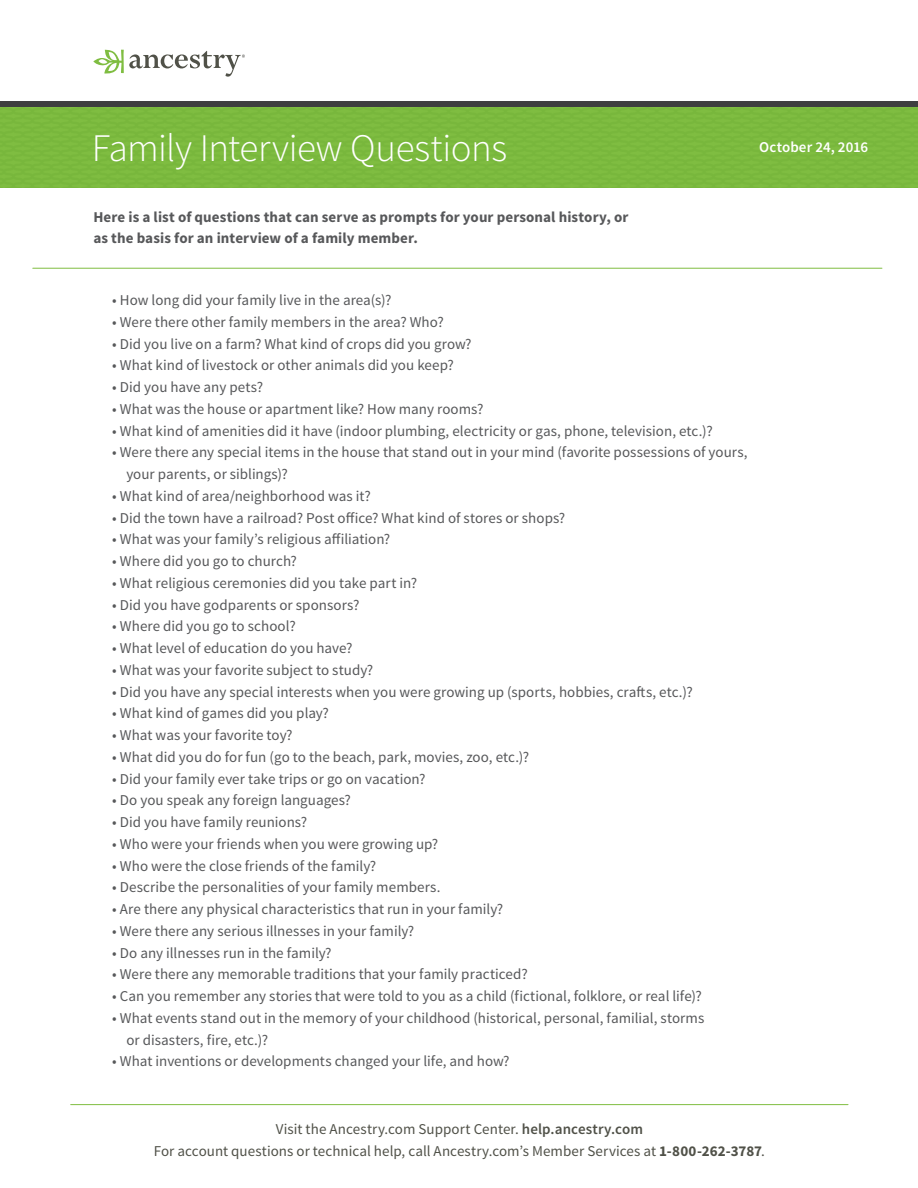
<style>
.page{position:relative;width:918px;height:1188px;background:#fff}
.page>*{position:absolute;margin:0;border:0;box-sizing:border-box;transform-origin:0 0}
.t1{font:300 39px "Source Sans Pro";letter-spacing:-.01em;color:#fff}
.t2{font:15px/21.8px "Source Sans Pro";color:#57585a}
.t3{font:15px/22.5px "Source Sans Pro";letter-spacing:.005em;color:#505148;text-align:center}
.t4{font:700 15px/21px "Source Sans Pro";letter-spacing:.005em;color:#57585a}
.t5{font:600 15px "Source Sans Pro";letter-spacing:.005em;color:#fff}
.s1{font-weight:600}
.s2{font-weight:700}
</style>
<div class="page">
<svg style="left:93px;top:49px;width:152px;height:28px"></svg>
<div style="left:0;top:107px;width:918px;height:81px;background:#7bb93e"></div>
<div style="left:0;top:102px;width:918px;height:5px;background:#3e3e3f"></div>
<hr style="left:33px;top:268px;width:849px;height:1px;background:#7fbd41">
<hr style="left:71px;top:1104px;width:777px;height:1px;background:#7fbd41">
<h1 class="t1" style="left:92px;top:124px;width:417px">Family Interview Questions</h1>
<p class="t4" style="left:93px;top:207px;width:537px">Here is a list of questions that can serve as prompts for your personal history, or as the basis for an interview of a family member.</p>
<p class="t5" style="left:759px;top:137px;width:111px">October 24, 2016</p>
<p class="t2" style="left:112px;top:289px;width:281px">• How long did your family live in the area(s)?</p>
<p class="t2" style="left:112px;top:311px;width:333px">• Were there other family members in the area? Who?</p>
<p class="t2" style="left:112px;top:333px;width:361px">• Did you live on a farm? What kind of crops did you grow?</p>
<p class="t2" style="left:112px;top:355px;width:343px">• What kind of livestock or other animals did you keep?</p>
<p class="t2" style="left:112px;top:376px;width:152px">• Did you have any pets?</p>
<p class="t2" style="left:112px;top:398px;width:373px">• What was the house or apartment like? How many rooms?</p>
<p class="t2" style="left:112px;top:420px;width:602px">• What kind of amenities did it have (indoor plumbing, electricity or gas, phone, television, etc.)?</p>
<p class="t2" style="left:126px;top:442px;width:623px;text-indent:-14px">• Were there any special items in the house that stand out in your mind (favorite possessions of yours, your parents, or siblings)?</p>
<p class="t2" style="left:112px;top:485px;width:260px">• What kind of area/neighborhood was it?</p>
<p class="t2" style="left:112px;top:507px;width:454px">• Did the town have a railroad? Post office? What kind of stores or shops?</p>
<p class="t2" style="left:112px;top:529px;width:280px">• What was your family’s religious affiliation?</p>
<p class="t2" style="left:112px;top:550px;width:186px">• Where did you go to church?</p>
<p class="t2" style="left:112px;top:572px;width:306px">• What religious ceremonies did you take part in?</p>
<p class="t2" style="left:112px;top:594px;width:249px">• Did you have godparents or sponsors?</p>
<p class="t2" style="left:112px;top:616px;width:185px">• Where did you go to school?</p>
<p class="t2" style="left:112px;top:637px;width:242px">• What level of education do you have?</p>
<p class="t2" style="left:112px;top:659px;width:262px">• What was your favorite subject to study?</p>
<p class="t2" style="left:112px;top:681px;width:582px">• Did you have any special interests when you were growing up (sports, hobbies, crafts, etc.)?</p>
<p class="t2" style="left:112px;top:703px;width:218px">• What kind of games did you play?</p>
<p class="t2" style="left:112px;top:724px;width:182px">• What was your favorite toy?</p>
<p class="t2" style="left:112px;top:746px;width:419px">• What did you do for fun (go to the beach, park, movies, zoo, etc.)?</p>
<p class="t2" style="left:112px;top:768px;width:315px">• Did your family ever take trips or go on vacation?</p>
<p class="t2" style="left:112px;top:790px;width:240px">• Do you speak any foreign languages?</p>
<p class="t2" style="left:112px;top:811px;width:196px">• Did you have family reunions?</p>
<p class="t2" style="left:112px;top:833px;width:328px">• Who were your friends when you were growing up?</p>
<p class="t2" style="left:112px;top:855px;width:265px">• Who were the close friends of the family?</p>
<p class="t2" style="left:112px;top:877px;width:330px">• Describe the personalities of your family members.</p>
<p class="t2" style="left:112px;top:898px;width:392px">• Are there any physical characteristics that run in your family?</p>
<p class="t2" style="left:112px;top:920px;width:303px">• Were there any serious illnesses in your family?</p>
<p class="t2" style="left:112px;top:942px;width:221px">• Do any illnesses run in the family?</p>
<p class="t2" style="left:112px;top:964px;width:417px">• Were there any memorable traditions that your family practiced?</p>
<p class="t2" style="left:112px;top:985px;width:591px">• Can you remember any stories that were told to you as a child (fictional, folklore, or real life)?</p>
<p class="t2" style="left:126px;top:1007px;width:580px;text-indent:-14px">• What events stand out in the memory of your childhood (historical, personal, familial, storms or disasters, fire, etc.)?</p>
<p class="t2" style="left:112px;top:1051px;width:399px">• What inventions or developments changed your life, and how?</p>
<p class="t3" style="left:154px;top:1118px;width:613px">Visit the Ancestry.com Support Center. <span class="s1">help.ancestry.com<br></span>For account questions or technical help, call Ancestry.com’s Member Services at <span class="s2">1-800-262-3787</span>.</p>
</div>
